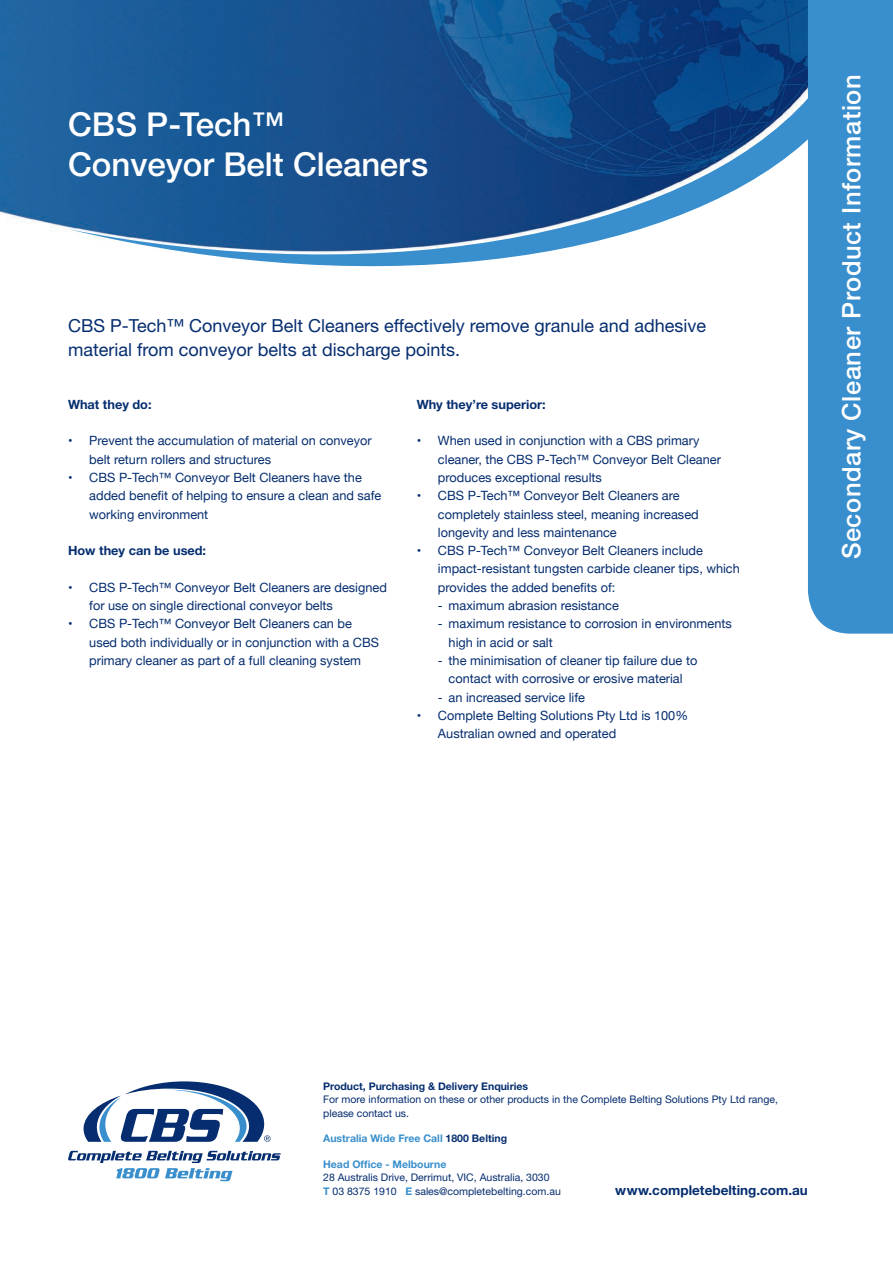
<style>
.page{position:relative;width:893px;height:1263px;background:#fff}
.page>*{position:absolute;margin:0;border:0;box-sizing:border-box;transform-origin:0 0}
.t1{font:500 33px "Helvetica Neue";color:#fff}
.t2{font:500 25.5px "Helvetica Neue";letter-spacing:.02em;color:#fff}
.t3{font:18px/24px "Helvetica Neue";color:#052d6f}
.t4{font:700 13.5px "Helvetica Neue";color:#052d6f}
.List_Paragraph{font:12.75px/18.3px "Helvetica Neue";color:#052d6f}
.t5{font:700 12.75px "Helvetica Neue";color:#052d6f}
.t6{font:10.5px/13.5px "Helvetica Neue";color:#052d6f}
.t7{font:700 10.5px "Helvetica Neue";color:#398fcd}
.t8{font:700 10.5px "Helvetica Neue";color:#052d6f}
.s1{color:#052d6f}
.s2{font-weight:700;color:#398fcd}
</style>
<div class="page">
<img style="left:0;top:0;width:808px;height:318px">
<svg style="left:69px;top:55px;width:739px;height:249px"></svg>
<div style="left:808px;top:0;width:85px;height:634px;background:#398fcd"></div>
<svg style="left:68px;top:1151px;width:213px;height:30px"></svg>
<svg style="left:83px;top:1081px;width:188px;height:61px"></svg>
<p class="t1" style="left:68px;top:105px;width:218px">CBS P-Tech™</p>
<p class="t1" style="left:68px;top:144px;width:362px">Conveyor Belt Cleaners</p>
<p class="t3" style="left:68px;top:313px;width:640px">CBS P-Tech™ Conveyor Belt Cleaners effectively remove granule and adhesive material from conveyor belts at discharge points.</p>
<p class="t5" style="left:68px;top:396px;width:85px">What they do:</p>
<p class="List_Paragraph" style="left:89px;top:432px;width:284px;text-indent:-21px">• Prevent the accumulation of material on conveyor belt return rollers and structures</p>
<p class="List_Paragraph" style="left:89px;top:469px;width:294px;text-indent:-21px">• CBS P-Tech™ Conveyor Belt Cleaners have the added benefit of helping to ensure a clean and safe working environment</p>
<p class="t5" style="left:68px;top:543px;width:140px">How they can be used:</p>
<p class="List_Paragraph" style="left:89px;top:579px;width:299px;text-indent:-21px">• CBS P-Tech™ Conveyor Belt Cleaners are designed for use on single directional conveyor belts</p>
<p class="List_Paragraph" style="left:89px;top:615px;width:291px;text-indent:-21px">• CBS P-Tech™ Conveyor Belt Cleaners can be used both individually or in conjunction with a CBS primary cleaner as part of a full cleaning system</p>
<p class="t5" style="left:417px;top:396px;width:130px">Why they’re superior:</p>
<p class="List_Paragraph" style="left:438px;top:432px;width:284px;text-indent:-21px">• When used in conjunction with a CBS primary cleaner, the CBS P-Tech™ Conveyor Belt Cleaner produces exceptional results</p>
<p class="List_Paragraph" style="left:438px;top:487px;width:262px;text-indent:-21px">• CBS P-Tech™ Conveyor Belt Cleaners are completely stainless steel, meaning increased longevity and less maintenance</p>
<p class="List_Paragraph" style="left:438px;top:542px;width:303px;text-indent:-21px">• CBS P-Tech™ Conveyor Belt Cleaners include impact-resistant tungsten carbide cleaner tips, which provides the added benefits of:</p>
<p class="List_Paragraph" style="left:438px;top:597px;width:182px">- maximum abrasion resistance</p>
<p class="List_Paragraph" style="left:449px;top:615px;width:285px;text-indent:-11px">- maximum resistance to corrosion in environments high in acid or salt</p>
<p class="List_Paragraph" style="left:438px;top:652px;width:261px;text-align:center">- the minimisation of cleaner tip failure due to contact with corrosive or erosive material</p>
<p class="List_Paragraph" style="left:438px;top:688px;width:149px">- an increased service life</p>
<p class="List_Paragraph" style="left:438px;top:707px;width:252px;text-indent:-21px">• Complete Belting Solutions Pty Ltd is 100%<br>Australian owned and operated</p>
<p class="t2" style="left:836px;top:559px;width:487px;rotate:-90deg">Secondary Cleaner Product Information</p>
<p class="t8" style="left:323px;top:1079px;width:206px">Product, Purchasing &amp; Delivery Enquiries</p>
<p class="t6" style="left:323px;top:1092px;width:456px">For more information on these or other products in the Complete Belting Solutions Pty Ltd range, please contact us.</p>
<p class="t7" style="left:323px;top:1132px;width:185px">Australia Wide Free Call <span class="s1">1800 Belting</span></p>
<p class="t7" style="left:323px;top:1158px;width:125px">Head Office - Melbourne</p>
<p class="t6" style="left:323px;top:1171px;width:228px">28 Australis Drive, Derrimut, VIC, Australia, 3030</p>
<p class="t6" style="left:323px;top:1184px;width:239px"><span class="s2">T</span> 03 8375 1910 <span class="s2">E</span> sales@completebelting.com.au</p>
<p class="t4" style="left:615px;top:1182px;width:194px">www.completebelting.com.au</p>
</div>
